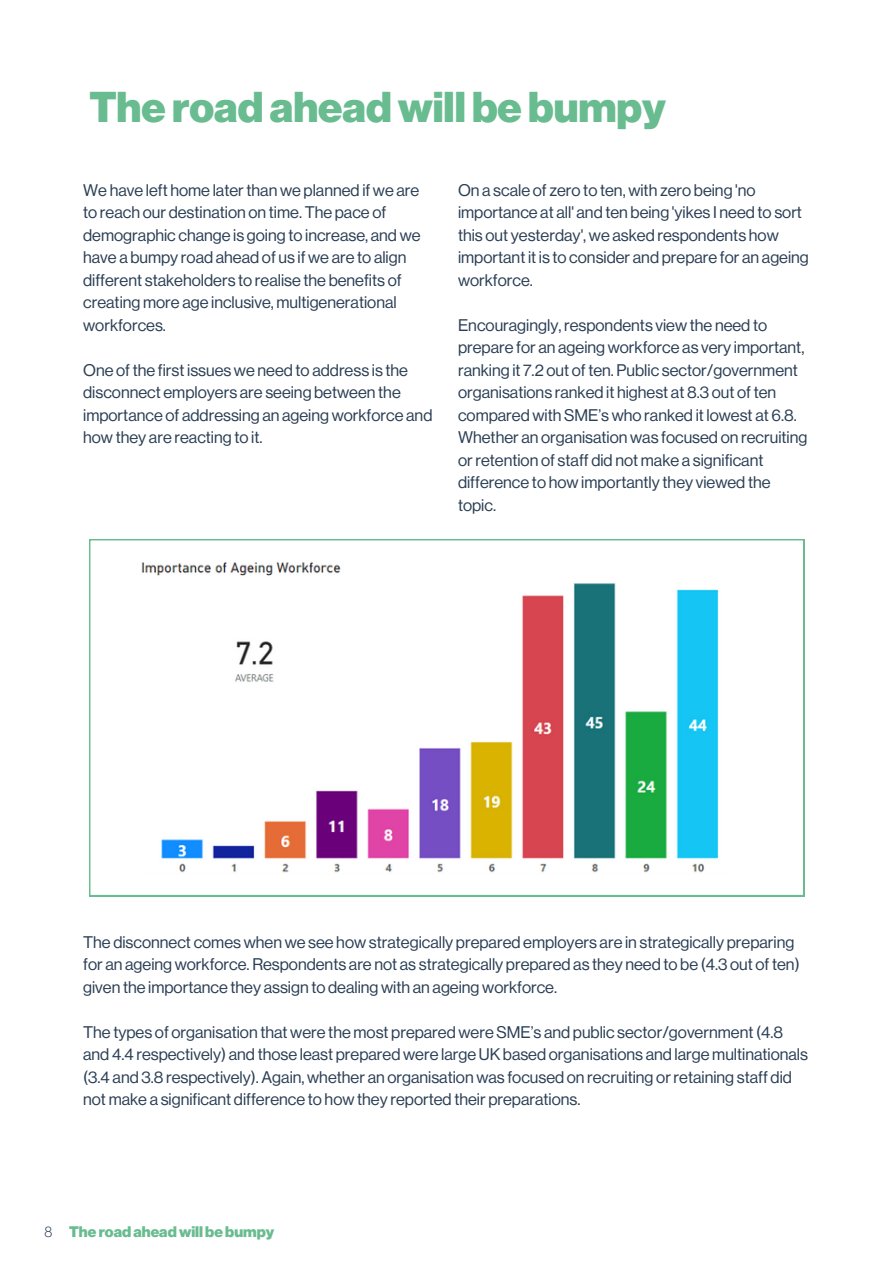
<style>
.page{position:relative;width:893px;height:1264px;background:#fff}
.page>*{position:absolute;margin:0;border:0;box-sizing:border-box;transform-origin:0 0}
.t1{font:900 42.15px "Neue Haas Display";color:#69bc90}
.t2{font:16.5px/22.5px "Neue Haas Display";color:#2a3e54}
.t3{font:900 15px "Neue Haas Display";color:#69bc90}
.t4{font:100 15px "Neue Haas Display";color:#2a3e54}
</style>
<div class="page">
<svg style="left:89px;top:539px;width:715px;height:357px"></svg>
<img style="left:140px;top:560px;width:590px;height:315px">
<p class="t1" style="left:89px;top:87px;width:578px">The roadahead willbebumpy</p>
<p class="t2" style="left:83px;top:179px;width:339px">We have left home later than we planned if we are to reach our destination on time. The pace of demographic change is going to increase, and we have a bumpy road ahead of us if we are to align different stakeholders to realise the benefits of creating more age inclusive, multigenerational workforces.</p>
<p class="t2" style="left:83px;top:359px;width:351px">One of the first issues we need to address is the disconnect employers are seeing between the importance of addressing an ageing workforce and how they are reacting to it.</p>
<p class="t2" style="left:458px;top:179px;width:352px">On a scale of zero to ten, with zero being 'no importance at all' and ten being 'yikes I need to sort this out yesterday', we asked respondents how important it is to consider and prepare for an ageing workforce.</p>
<p class="t2" style="left:458px;top:314px;width:351px">Encouragingly, respondents view the need to prepare for an ageing workforce as very important, ranking it 7.2 out of ten. Public sector/government organisations ranked it highest at 8.3 out of ten compared with SME’s who ranked it lowest at 6.8.<br>Whether an organisation was focused on recruiting or retention of staff did not make a significant difference to how importantly they viewed the topic.</p>
<p class="t2" style="left:83px;top:931px;width:718px">The disconnect comes when we see how strategically prepared employers are in strategically preparing for an ageing workforce. Respondents are not as strategically prepared as they need to be (4.3 out of ten) given the importance they assign to dealing with an ageing workforce.</p>
<p class="t2" style="left:83px;top:1021px;width:726px">The types of organisation that were the most prepared were SME’s and public sector/government (4.8 and 4.4 respectively) and those least prepared were large UK based organisations and large multinationals (3.4 and 3.8 respectively). Again, whether an organisation was focused on recruiting or retaining staff did not make a significant difference to how they reported their preparations.</p>
<p class="t4" style="left:45px;top:1224px;width:9px">8</p>
<p class="t3" style="left:69px;top:1224px;width:206px">The roadahead willbebumpy</p>
</div>
